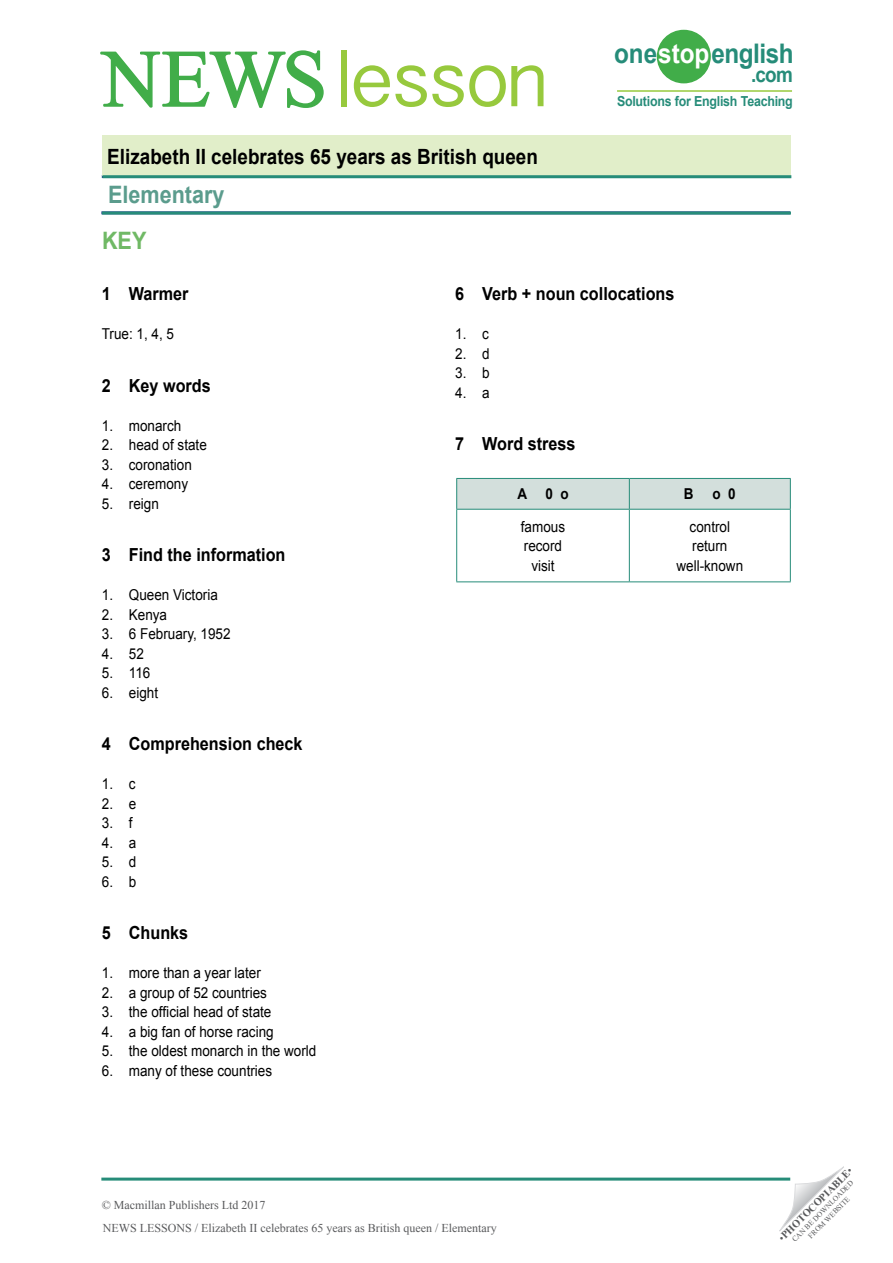
<style>
.page{position:relative;width:893px;height:1263px;background:#fff}
.page>*{position:absolute;margin:0;border:0;box-sizing:border-box;transform-origin:0 0}
.t1{font:75px "Telugu Sangam MN";letter-spacing:-.04em;color:#97c93d}
.t2{font:700 27px "Arial";letter-spacing:-.02em;color:#268c79;scale:.9 1}
.t3{font:700 24px "Arial";color:#5b9c8d;scale:.9 1}
.key_title{font:700 24px "Arial";color:#70b965;scale:.9 1}
.t4{font:700 21px "Arial";color:#000;scale:.9 1}
.t5{font:700 21px "Arial";color:#268c79;scale:.9 1}
.body_text{font:700 18px "Arial";color:#000;scale:.9 1}
.body_text-2{font:15px "Arial";color:#000;scale:.9 1}
.key_exercise_titles{font:700 15px "Arial";color:#000;scale:.9 1}
.t6{font:700 13.8px "Arial";letter-spacing:-.02em;color:#268c79;scale:.9 1}
.t7{font:12px "Times New Roman";color:#58595b}
.t8{font:700 10.5px "Times New Roman";color:#58595b}
.t9{font:7.5px/9px "Times New Roman";color:#58595b;text-align:center}
.s1{font-family:"Times New Roman";font-size:81px;color:#41ad49}
.s2{color:#fff}
.s3{font-weight:400}
</style>
<div class="page">
<svg style="left:779px;top:1167px;width:65px;height:64px"></svg>
<hr style="left:101px;top:211px;width:689px;height:3px;background:#25408f">
<hr style="left:101px;top:1177px;width:689px;height:3px;background:#268c79">
<div style="left:102px;top:135px;width:689px;height:41px;background:#e1eec9"></div>
<hr style="left:102px;top:175px;width:689px;height:3px;background:#268c79">
<hr style="left:102px;top:212px;width:689px;height:3px;background:#268c79">
<svg style="left:100px;top:50px;width:224px;height:58px"></svg>
<div style="left:658px;top:31px;width:52px;height:52px;background:#41ad49;border-radius:50%"></div>
<div style="left:657px;top:30px;width:54px;height:53px;border:2px solid #41ad49;border-radius:50%"></div>
<hr style="left:617px;top:90px;width:175px;height:2px;background:#97c93d">
<div style="left:457px;top:479px;width:333px;height:30px;background:#d3dfdc"></div>
<hr style="left:456px;top:478px;width:173px;height:1px;background:#268c79">
<hr style="left:456px;top:479px;width:1px;height:30px;background:#268c79">
<hr style="left:629px;top:478px;width:162px;height:1px;background:#268c79">
<hr style="left:629px;top:479px;width:1px;height:30px;background:#268c79">
<hr style="left:790px;top:479px;width:1px;height:30px;background:#268c79">
<hr style="left:456px;top:509px;width:173px;height:1px;background:#268c79">
<hr style="left:456px;top:510px;width:1px;height:71px;background:#268c79">
<hr style="left:629px;top:509px;width:162px;height:1px;background:#268c79">
<hr style="left:629px;top:510px;width:1px;height:71px;background:#268c79">
<hr style="left:790px;top:510px;width:1px;height:71px;background:#268c79">
<hr style="left:456px;top:581px;width:173px;height:1px;background:#268c79">
<hr style="left:629px;top:581px;width:162px;height:1px;background:#268c79">
<h1 class="t1" style="left:102px;top:36px;width:446px"><span class="s1">NEWS</span>lesson</h1>
<h2 class="t2" style="left:614px;top:36px;width:201px">one <span class="s2">stop</span> english</h2>
<h3 class="t5" style="left:751px;top:60px;width:48px">.com</h3>
<p class="t6" style="left:617px;top:92px;width:197px">Solutions for English Teaching</p>
<h3 class="t4" style="left:107px;top:143px;width:480px">Elizabeth II celebrates 65 years as British queen</h3>
<h3 class="t3" style="left:108px;top:179px;width:131px">Elementary</h3>
<p class="key_title" style="left:102px;top:225px;width:51px">KEY</p>
<p class="body_text" style="left:102px;top:282px;width:98px">1 Warmer</p>
<p class="body_text-2" style="left:102px;top:324px;width:82px">True: 1, 4, 5</p>
<p class="body_text" style="left:102px;top:373px;width:123px">2 Key words</p>
<p class="body_text-2" style="left:102px;top:416px;width:90px">1. monarch</p>
<p class="body_text-2" style="left:102px;top:435px;width:118px">2. head of state</p>
<p class="body_text-2" style="left:102px;top:455px;width:102px">3. coronation</p>
<p class="body_text-2" style="left:102px;top:474px;width:97px">4. ceremony</p>
<p class="body_text-2" style="left:102px;top:494px;width:65px">5. reign</p>
<p class="body_text" style="left:102px;top:543px;width:206px">3 Find the information</p>
<p class="body_text-2" style="left:102px;top:585px;width:130px">1. Queen Victoria</p>
<p class="body_text-2" style="left:102px;top:605px;width:74px">2. Kenya</p>
<p class="body_text-2" style="left:102px;top:624px;width:145px">3. 6 February, 1952</p>
<p class="body_text-2" style="left:102px;top:644px;width:48px">4. 52</p>
<p class="body_text-2" style="left:102px;top:663px;width:55px">5. 116</p>
<p class="body_text-2" style="left:102px;top:683px;width:64px">6. eight</p>
<p class="body_text" style="left:102px;top:732px;width:225px">4 Comprehension check</p>
<p class="body_text-2" style="left:102px;top:774px;width:39px">1. c</p>
<p class="body_text-2" style="left:102px;top:794px;width:40px">2. e</p>
<p class="body_text-2" style="left:102px;top:813px;width:36px">3. f</p>
<p class="body_text-2" style="left:102px;top:833px;width:40px">4. a</p>
<p class="body_text-2" style="left:102px;top:852px;width:40px">5. d</p>
<p class="body_text-2" style="left:102px;top:872px;width:40px">6. b</p>
<p class="body_text" style="left:102px;top:921px;width:98px">5 Chunks</p>
<p class="body_text-2" style="left:102px;top:963px;width:178px">1. more than a year later</p>
<p class="body_text-2" style="left:102px;top:983px;width:185px">2. a group of 52 countries</p>
<p class="body_text-2" style="left:102px;top:1002px;width:190px">3. the official head of state</p>
<p class="body_text-2" style="left:102px;top:1022px;width:192px">4. a big fan of horse racing</p>
<p class="body_text-2" style="left:102px;top:1041px;width:240px">5. the oldest monarch in the world</p>
<p class="body_text-2" style="left:102px;top:1061px;width:191px">6. many of these countries</p>
<p class="t7" style="left:102px;top:1197px;width:165px">© Macmillan Publishers Ltd 2017</p>
<p class="body_text" style="left:455px;top:282px;width:245px">6 Verb + noun collocations</p>
<p class="body_text-2" style="left:455px;top:324px;width:39px">1. c</p>
<p class="body_text-2" style="left:455px;top:344px;width:40px">2. d</p>
<p class="body_text-2" style="left:455px;top:363px;width:40px">3. b</p>
<p class="body_text-2" style="left:455px;top:383px;width:40px">4. a</p>
<p class="body_text" style="left:455px;top:432px;width:135px">7 Word stress</p>
<p class="key_exercise_titles" style="left:517px;top:484px;width:58px">A 0 o</p>
<p class="key_exercise_titles" style="left:684px;top:484px;width:12px">B</p>
<p class="key_exercise_titles" style="left:712px;top:484px;width:27px">o 0</p>
<p class="body_text-2" style="left:521px;top:516px;width:51px">famous</p>
<p class="body_text-2" style="left:524px;top:536px;width:44px">record</p>
<p class="body_text-2" style="left:531px;top:555px;width:27px">visit</p>
<p class="body_text-2" style="left:690px;top:516px;width:47px">control</p>
<p class="body_text-2" style="left:692px;top:536px;width:41px">return</p>
<p class="body_text-2" style="left:676px;top:555px;width:76px">well-known</p>
<p class="t7" style="left:103px;top:1220px;width:395px">NEWS LESSONS / Elizabeth II celebrates 65 years as British queen / Elementary</p>
<p class="t8" style="left:775px;top:1234px;width:101px;rotate:-45deg"><span class="s3">•</span>PHOTOCOPIABLE<span class="s3">•</span></p>
<p class="t9" style="left:790px;top:1237px;width:85px;rotate:-45deg">CAN BE DOWNLOADED<br>FROM WEBSITE</p>
</div>
